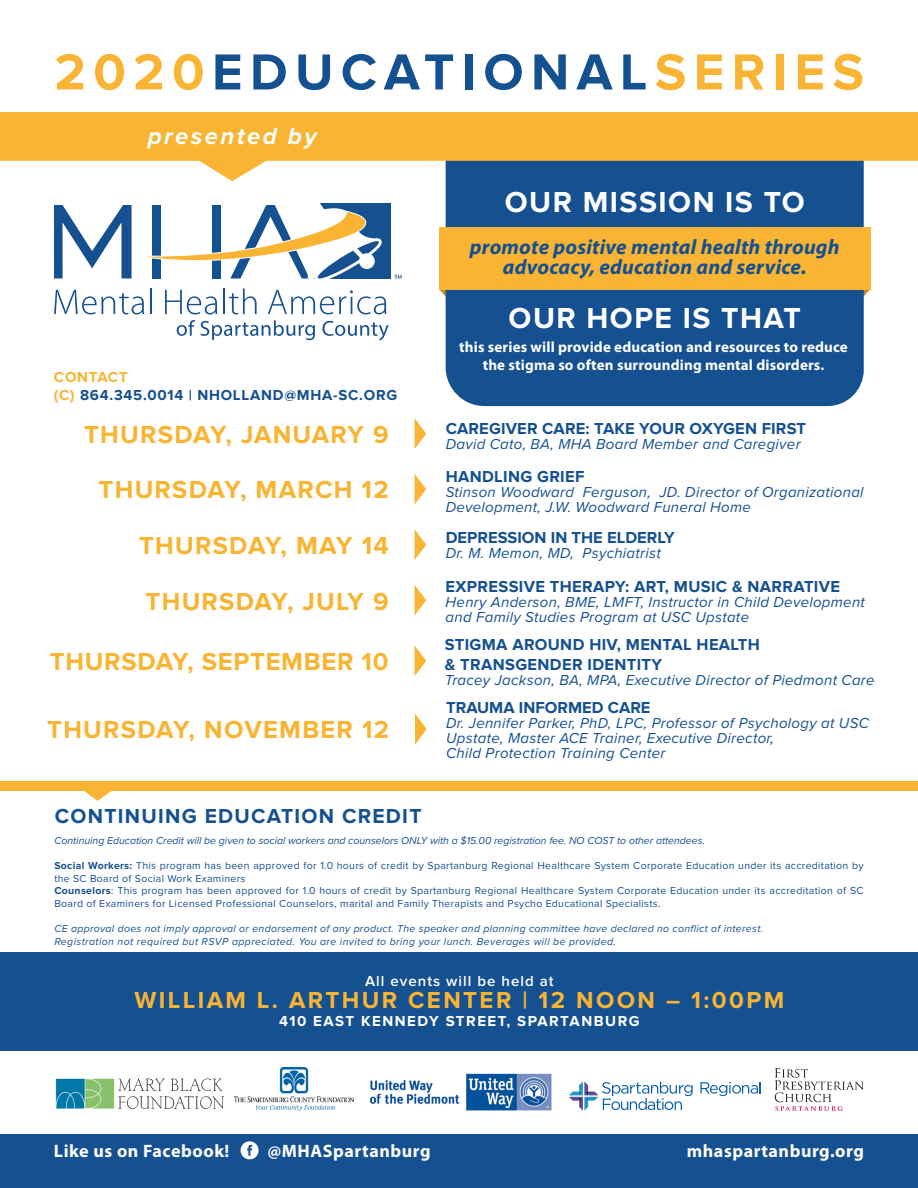
<style>
.page{position:relative;width:918px;height:1188px;background:#fff}
.page>*{position:absolute;margin:0;border:0;box-sizing:border-box;transform-origin:0 0}
.t1{font:700 52.5px "Proxima Nova";letter-spacing:.14em;color:#155091}
.t2{font:700 30px "Proxima Nova";letter-spacing:.05em;color:#fff}
.t3{font:700 25.5px "Proxima Nova";letter-spacing:.05em;color:#f8b432}
.t4{font:700 25.5px "Proxima Nova";letter-spacing:.03em;color:#f8b432}
.t5{font:700 24px "Proxima Nova";letter-spacing:.1em;color:#f8b432}
.t6{font:italic 700 24px "Proxima Nova";letter-spacing:.1em;color:#fff}
.t7{font:italic 700 21px "Myriad Pro";letter-spacing:.01em;color:#155091}
.t8{font:700 21px "Proxima Nova";letter-spacing:.06em;color:#155091}
.t9{font:700 18px "Myriad Pro";letter-spacing:.03em;color:#fff}
.t10{font:700 16.5px "Proxima Nova";letter-spacing:.02em;color:#155091}
.t11{font:700 16.5px "Proxima Nova";color:#155091}
.t12{font:italic 15px/15px "Proxima Nova";letter-spacing:.02em;color:#155091}
.t13{font:700 15px/18px "Myriad Pro";letter-spacing:.01em;color:#fff;text-align:center}
.t14{font:700 15px "Proxima Nova";letter-spacing:.05em;color:#155091}
.t15{font:700 15px "Proxima Nova";letter-spacing:.1em;color:#fff}
.t16{font:600 15px "Proxima Nova";letter-spacing:.07em;color:#fff}
.t17{font:700 15px "Proxima Nova";letter-spacing:.05em;color:#f8b432}
.t18{font:10.5px/12.6px "Proxima Nova";letter-spacing:.03em;color:#155091}
.t19{font:italic 10.5px "Proxima Nova";letter-spacing:.03em;color:#155091}
.t20{font:italic 10.5px "Proxima Nova";color:#155091}
.s1{color:#f8b432}
.s2{font-weight:700}
</style>
<div class="page">
<div style="left:0;top:1134px;width:918px;height:54px;background:#155091"></div>
<div style="left:0;top:953px;width:918px;height:98px;background:#155091"></div>
<svg style="left:439px;top:289px;width:7px;height:13px"></svg>
<svg style="left:864px;top:289px;width:6px;height:7px"></svg>
<div style="left:446px;top:186px;width:418px;height:220px;background:#155091"></div>
<div style="left:439px;top:227px;width:431px;height:62px;background:#f8b432"></div>
<svg style="left:54px;top:205px;width:78px;height:74px"></svg>
<div style="left:315px;top:204px;width:76px;height:75px;background:#155091"></div>
<svg style="left:145px;top:203px;width:238px;height:76px"></svg>
<svg style="left:395px;top:275px;width:7px;height:4px"></svg>
<svg style="left:54px;top:290px;width:90px;height:24px"></svg>
<hr style="left:150px;top:288px;width:2px;height:26px;background:#155091">
<svg style="left:165px;top:290px;width:52px;height:24px"></svg>
<hr style="left:223px;top:288px;width:2px;height:26px;background:#155091">
<svg style="left:229px;top:288px;width:28px;height:26px"></svg>
<svg style="left:268px;top:290px;width:118px;height:24px"></svg>
<svg style="left:177px;top:320px;width:138px;height:20px"></svg>
<svg style="left:322px;top:321px;width:67px;height:19px"></svg>
<div style="left:0;top:113px;width:918px;height:42px;background:#f8b432"></div>
<img style="left:55px;top:1078px;width:168px;height:31px">
<img style="left:234px;top:1068px;width:120px;height:43px">
<img style="left:371px;top:1074px;width:181px;height:37px">
<svg style="left:700px;top:1082px;width:61px;height:14px"></svg>
<svg style="left:569px;top:1082px;width:124px;height:29px"></svg>
<svg style="left:0;top:155px;width:918px;height:31px"></svg>
<svg style="left:415px;top:474px;width:11px;height:30px"></svg>
<svg style="left:415px;top:419px;width:11px;height:30px"></svg>
<svg style="left:415px;top:530px;width:11px;height:30px"></svg>
<svg style="left:415px;top:585px;width:11px;height:30px"></svg>
<svg style="left:415px;top:646px;width:11px;height:30px"></svg>
<svg style="left:415px;top:714px;width:12px;height:31px"></svg>
<svg style="left:84px;top:791px;width:28px;height:10px"></svg>
<div style="left:0;top:781px;width:918px;height:10px;background:#f8b432"></div>
<svg style="left:775px;top:1068px;width:89px;height:43px"></svg>
<svg style="left:241px;top:1141px;width:18px;height:18px"></svg>
<p class="t1" style="left:54px;top:42px;width:811px"><span class="s1">2020</span>EDUCATIONAL<span class="s1">SERIES</span></p>
<p class="t6" style="left:148px;top:118px;width:170px">presented by</p>
<p class="t2" style="left:505px;top:184px;width:302px">OUR MISSION IS TO</p>
<p class="t7" style="left:470px;top:234px;width:371px">promote positive mental health through</p>
<p class="t7" style="left:503px;top:253px;width:305px">advocacy, education and service.</p>
<p class="t17" style="left:54px;top:368px;width:75px">CONTACT</p>
<p class="t14" style="left:54px;top:386px;width:345px"><span class="s1">(C)</span> 864.345.0014 | NHOLLAND@MHA-SC.ORG</p>
<p class="t3" style="left:84px;top:420px;width:306px">THURSDAY, JANUARY 9</p>
<p class="t3" style="left:99px;top:475px;width:292px">THURSDAY, MARCH 12</p>
<p class="t2" style="left:509px;top:301px;width:294px">OUR HOPE IS THAT</p>
<p class="t13" style="left:459px;top:337px;width:390px">this series will provide education and resources to reduce the stigma so often surrounding mental disorders.</p>
<p class="t10" style="left:446px;top:419px;width:362px">CAREGIVER CARE: TAKE YOUR OXYGEN FIRST</p>
<p class="t12" style="left:446px;top:436px;width:356px">David Cato, BA, MHA Board Member and Caregiver</p>
<p class="t10" style="left:446px;top:467px;width:140px">HANDLING GRIEF</p>
<p class="t12" style="left:446px;top:483px;width:419px">Stinson Woodward Ferguson, JD. Director of Organizational<br>Development, J.W. Woodward Funeral Home</p>
<p class="t3" style="left:139px;top:531px;width:251px">THURSDAY, MAY 14</p>
<p class="t11" style="left:446px;top:528px;width:230px">DEPRESSION IN THE ELDERLY</p>
<p class="t12" style="left:446px;top:545px;width:217px">Dr. M. Memon, MD, Psychiatrist</p>
<p class="t3" style="left:146px;top:586px;width:245px">THURSDAY, JULY 9</p>
<p class="t4" style="left:50px;top:647px;width:340px">THURSDAY, SEPTEMBER 10</p>
<p class="t3" style="left:47px;top:715px;width:343px">THURSDAY, NOVEMBER 12</p>
<p class="t10" style="left:446px;top:577px;width:396px">EXPRESSIVE THERAPY: ART, MUSIC &amp; NARRATIVE</p>
<p class="t12" style="left:446px;top:594px;width:421px">Henry Anderson, BME, LMFT, Instructor in Child Development</p>
<p class="t12" style="left:446px;top:609px;width:305px">and Family Studies Program at USC Upstate</p>
<p class="t10" style="left:445px;top:635px;width:317px">STIGMA AROUND HIV, MENTAL HEALTH</p>
<p class="t10" style="left:445px;top:655px;width:219px">&amp; TRANSGENDER IDENTITY</p>
<p class="t12" style="left:445px;top:672px;width:431px">Tracey Jackson, BA, MPA, Executive Director of Piedmont Care</p>
<p class="t11" style="left:446px;top:698px;width:206px">TRAUMA INFORMED CARE</p>
<p class="t12" style="left:446px;top:715px;width:424px">Dr. Jennifer Parker, PhD, LPC, Professor of Psychology at USC</p>
<p class="t12" style="left:446px;top:730px;width:329px">Upstate, Master ACE Trainer, Executive Director,</p>
<p class="t12" style="left:446px;top:745px;width:221px">Child Protection Training Center</p>
<p class="t8" style="left:55px;top:804px;width:368px">CONTINUING EDUCATION CREDIT</p>
<p class="t20" style="left:54px;top:833px;width:652px">Continuing Education Credit will be given to social workers and counselors ONLY with a $15.00 registration fee. NO COST to other attendees.</p>
<p class="t18" style="left:54px;top:859px;width:811px"><span class="s2">Social Workers:</span> This program has been approved for 1.0 hours of credit by Spartanburg Regional Healthcare System Corporate Education under its accreditation by the SC Board of Social Work Examiners</p>
<p class="t18" style="left:54px;top:885px;width:811px"><span class="s2">Counselors</span>: This program has been approved for 1.0 hours of credit by Spartanburg Regional Healthcare System Corporate Education under its accreditation of SC<br>Board of Examiners for Licensed Professional Counselors, marital and Family Therapists and Psycho Educational Specialists.</p>
<p class="t19" style="left:54px;top:921px;width:710px">CE approval does not imply approval or endorsement of any product. The speaker and planning committee have declared no conflict of interest.</p>
<p class="t19" style="left:54px;top:933px;width:563px">Registration not required but RSVP appreciated. You are invited to bring your lunch. Beverages will be provided.</p>
<p class="t16" style="left:365px;top:972px;width:190px">All events will be held at</p>
<p class="t5" style="left:134px;top:987px;width:651px">WILLIAM L. ARTHUR CENTER | 12 NOON – 1:00PM</p>
<p class="t15" style="left:279px;top:1013px;width:362px">410 EAST KENNEDY STREET, SPARTANBURG</p>
<p class="t9" style="left:54px;top:1139px;width:177px">Like us on Facebook!</p>
<p class="t9" style="left:267px;top:1139px;width:165px">@MHASpartanburg</p>
<p class="t9" style="left:687px;top:1139px;width:179px">mhaspartanburg.org</p>
</div>
